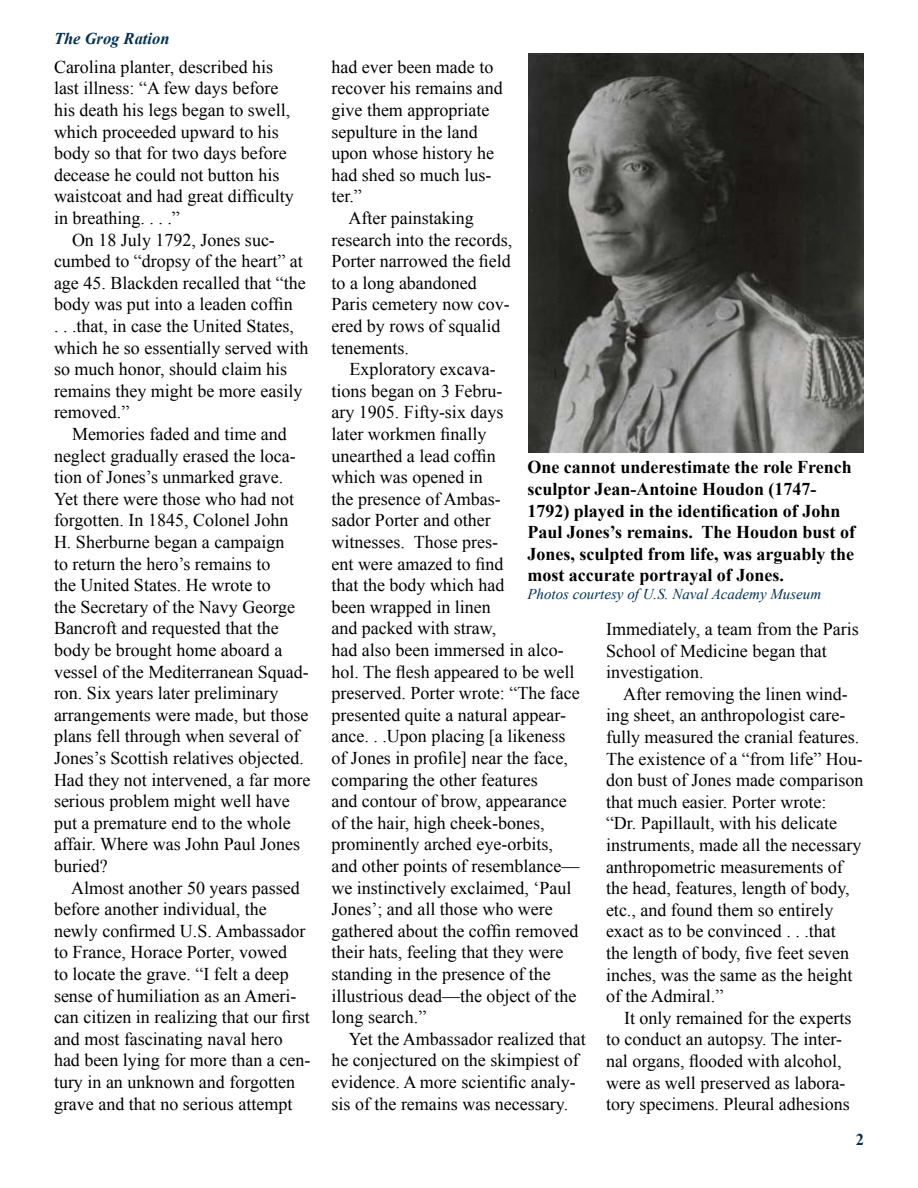
<style>
.page{position:relative;width:918px;height:1188px;background:#fff}
.page>*{position:absolute;margin:0;border:0;box-sizing:border-box;transform-origin:0 0}
.t1{font:18px/21.6px "Times New Roman";color:#000}
.t2{font:700 18px/21.6px "Times New Roman";color:#000}
.t3{font:italic 700 16.5px "Times New Roman";color:#003154}
.t4{font:700 16.5px "Times New Roman";color:#003154}
.t5{font:italic 15px "Times New Roman";color:#003154}
</style>
<div class="page">
<img style="left:528px;top:54px;width:336px;height:398px">
<p class="t3" style="left:54px;top:27px;width:117px">The Grog Ration</p>
<p class="t1" style="left:54px;top:56px;width:241px">Carolina planter, described his last illness: “A few days before his death his legs began to swell, which proceeded upward to his body so that for two days before decease he could not button his waistcoat and had great difficulty in breathing. . . .”</p>
<p class="t1" style="left:54px;top:228px;width:256px;text-indent:18px">On 18 July 1792, Jones suc&shy;cumbed to “dropsy of the heart” at age 45. Blackden recalled that “the body was put into a leaden coffin<br>. . .that, in case the United States, which he so essentially served with so much honor, should claim his remains they might be more easily removed.”</p>
<p class="t1" style="left:54px;top:423px;width:258px;text-indent:18px">Memories faded and time and neglect gradually erased the loca&shy;tion of Jones’s unmarked grave.<br>Yet there were those who had not forgotten. In 1845, Colonel John<br>H. Sherburne began a campaign<br>to return the hero’s remains to<br>the United States. He wrote to<br>the Secretary of the Navy George<br>Bancroft and requested that the body be brought home aboard a vessel of the Mediterranean Squad&shy;ron. Six years later preliminary arrangements were made, but those plans fell through when several of<br>Jones’s Scottish relatives objected.<br>Had they not intervened, a far more serious problem might well have put a premature end to the whole affair. Where was John Paul Jones buried?</p>
<p class="t1" style="left:54px;top:876px;width:258px;text-indent:17px">Almost another 50 years passed before another individual, the newly confirmed U.S. Ambassador to France, Horace Porter, vowed<br>to locate the grave. “I felt a deep sense of humiliation as an Ameri&shy;can citizen in realizing that our first and most fascinating naval hero had been lying for more than a cen&shy;tury in an unknown and forgotten grave and that no serious attempt</p>
<p class="t1" style="left:332px;top:56px;width:163px">had ever been made to</p>
<p class="t1" style="left:332px;top:77px;width:173px">recover his remains and</p>
<p class="t1" style="left:332px;top:99px;width:159px">give them appropriate</p>
<p class="t1" style="left:332px;top:120px;width:148px">sepulture in the land</p>
<p class="t1" style="left:332px;top:142px;width:164px">upon whose history he</p>
<p class="t1" style="left:332px;top:164px;width:161px">had shed so much lus-</p>
<p class="t1" style="left:332px;top:185px;width:32px">ter.”</p>
<p class="t1" style="left:349px;top:207px;width:127px">After painstaking</p>
<p class="t1" style="left:332px;top:228px;width:182px">research into the records,</p>
<p class="t1" style="left:332px;top:250px;width:181px">Porter narrowed the field</p>
<p class="t1" style="left:332px;top:272px;width:147px">to a long abandoned</p>
<p class="t1" style="left:332px;top:293px;width:180px">Paris cemetery now cov-</p>
<p class="t1" style="left:332px;top:315px;width:170px">ered by rows of squalid</p>
<p class="t1" style="left:332px;top:336px;width:79px">tenements.</p>
<p class="t1" style="left:350px;top:358px;width:148px">Exploratory excava-</p>
<p class="t1" style="left:332px;top:380px;width:172px">tions began on 3 Febru-</p>
<p class="t1" style="left:332px;top:401px;width:173px">ary 1905. Fifty-six days</p>
<p class="t1" style="left:332px;top:423px;width:156px">later workmen finally</p>
<p class="t1" style="left:332px;top:444px;width:166px">unearthed a lead coffin</p>
<p class="t1" style="left:332px;top:466px;width:153px">which was opened in</p>
<p class="t1" style="left:332px;top:488px;width:171px">the presence of Ambas-</p>
<p class="t1" style="left:332px;top:509px;width:161px">sador Porter and other</p>
<p class="t1" style="left:332px;top:531px;width:168px">witnesses. Those pres-</p>
<p class="t1" style="left:332px;top:552px;width:173px">ent were amazed to find</p>
<p class="t1" style="left:332px;top:574px;width:174px">that the body which had</p>
<p class="t1" style="left:332px;top:596px;width:161px">been wrapped in linen</p>
<p class="t1" style="left:332px;top:617px;width:166px">and packed with straw,</p>
<p class="t1" style="left:332px;top:639px;width:234px">had also been immersed in alco-</p>
<p class="t1" style="left:332px;top:660px;width:245px">hol. The flesh appeared to be well</p>
<p class="t1" style="left:332px;top:682px;width:250px">preserved. Porter wrote: “The face</p>
<p class="t1" style="left:332px;top:704px;width:236px">presented quite a natural appear-</p>
<p class="t1" style="left:332px;top:725px;width:235px">ance. . .Upon placing [a likeness</p>
<p class="t1" style="left:332px;top:747px;width:238px">of Jones in profile] near the face,</p>
<p class="t1" style="left:332px;top:768px;width:208px">comparing the other features</p>
<p class="t1" style="left:332px;top:790px;width:237px">and contour of brow, appearance</p>
<p class="t1" style="left:332px;top:812px;width:215px">of the hair, high cheek-bones,</p>
<p class="t1" style="left:332px;top:833px;width:223px">prominently arched eye-orbits,</p>
<p class="t1" style="left:332px;top:855px;width:249px">and other points of resemblance—</p>
<p class="t1" style="left:332px;top:876px;width:241px">we instinctively exclaimed, ‘Paul</p>
<p class="t1" style="left:332px;top:898px;width:223px">Jones’; and all those who were</p>
<p class="t1" style="left:332px;top:920px;width:248px">gathered about the coffin removed</p>
<p class="t1" style="left:332px;top:941px;width:233px">their hats, feeling that they were</p>
<p class="t1" style="left:332px;top:963px;width:221px">standing in the presence of the</p>
<p class="t1" style="left:332px;top:984px;width:246px">illustrious dead—the object of the</p>
<p class="t1" style="left:332px;top:1006px;width:96px">long search.”</p>
<p class="t1" style="left:349px;top:1028px;width:239px">Yet the Ambassador realized that</p>
<p class="t1" style="left:332px;top:1049px;width:249px">he conjectured on the skimpiest of</p>
<p class="t1" style="left:332px;top:1071px;width:246px">evidence. A more scientific analy-</p>
<p class="t1" style="left:332px;top:1092px;width:238px">sis of the remains was necessary.</p>
<p class="t2" style="left:527px;top:456px;width:329px">One cannot underestimate the role French sculptor Jean-Antoine Houdon (1747- 1792) played in the identification of John Paul Jones’s remains. The Houdon bust of Jones, sculpted from life, was arguably the most accurate portrayal of Jones.</p>
<p class="t5" style="left:527px;top:584px;width:295px">Photos courtesy of U.S. Naval Academy Museum</p>
<p class="t1" style="left:606px;top:618px;width:254px">Immediately, a team from the Paris<br>School of Medicine began that investigation.</p>
<p class="t1" style="left:606px;top:683px;width:259px;text-indent:17px">After removing the linen wind&shy;ing sheet, an anthropologist care&shy;fully measured the cranial features.<br>The existence of a “from life” Hou&shy;don bust of Jones made comparison that much easier. Porter wrote:<br>“Dr. Papillault, with his delicate instruments, made all the necessary anthropometric measurements of the head, features, length of body, etc., and found them so entirely exact as to be convinced . . .that<br>the length of body, five feet seven inches, was the same as the height of the Admiral.”</p>
<p class="t1" style="left:606px;top:1007px;width:247px;text-indent:18px">It only remained for the experts to conduct an autopsy. The inter&shy;nal organs, flooded with alcohol, were as well preserved as labora&shy;tory specimens. Pleural adhesions</p>
<p class="t4" style="left:856px;top:1128px;width:10px">2</p>
</div>
